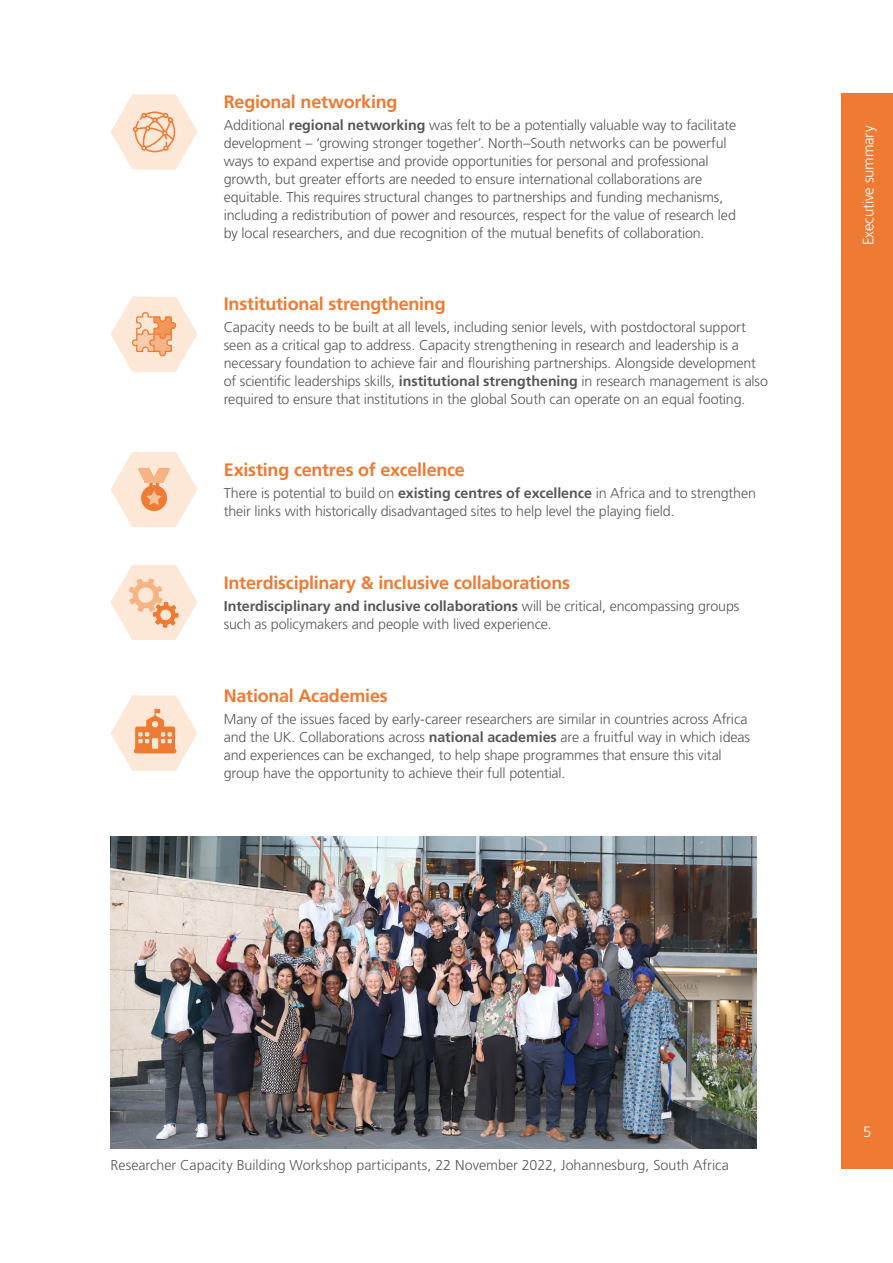
<style>
.page{position:relative;width:893px;height:1263px;background:#fff}
.page>*{position:absolute;margin:0;border:0;box-sizing:border-box;transform-origin:0 0}
.t1{font:700 18px "Frutiger LT Std";letter-spacing:-.015em;color:#ee7a34}
.t2{font:300 15px "Frutiger LT Std";letter-spacing:-.015em;color:#fff}
.t3{font:300 14.25px/18px "Frutiger LT Std";letter-spacing:-.01em;color:#575756}
.s1{font-weight:700}
</style>
<div class="page">
<div style="left:842px;top:94px;width:51px;height:1075px;background:#ee7a34"></div>
<img style="left:111px;top:836px;width:646px;height:313px">
<svg style="left:111px;top:452px;width:87px;height:75px"></svg>
<svg style="left:138px;top:468px;width:32px;height:15px"></svg>
<svg style="left:111px;top:94px;width:87px;height:76px"></svg>
<svg style="left:111px;top:296px;width:87px;height:76px"></svg>
<svg style="left:111px;top:564px;width:87px;height:76px"></svg>
<svg style="left:111px;top:695px;width:87px;height:76px"></svg>
<p class="t1" style="left:224px;top:91px;width:175px">Regional networking</p>
<p class="t3" style="left:224px;top:116px;width:514px">Additional <span class="s1">regional networking</span> was felt to be a potentially valuable way to facilitate development – ‘growing stronger together’. North–South networks can be powerful ways to expand expertise and provide opportunities for personal and professional growth, but greater efforts are needed to ensure international collaborations are equitable. This requires structural changes to partnerships and funding mechanisms, including a redistribution of power and resources, respect for the value of research led by local researchers, and due recognition of the mutual benefits of collaboration.</p>
<p class="t2" style="left:860px;top:245px;width:121px;rotate:-90deg">Executive summary</p>
<p class="t1" style="left:224px;top:293px;width:223px">Institutional strengthening</p>
<p class="t3" style="left:224px;top:319px;width:546px">Capacity needs to be built at all levels, including senior levels, with postdoctoral support seen as a critical gap to address. Capacity strengthening in research and leadership is a necessary foundation to achieve fair and flourishing partnerships. Alongside development of scientific leaderships skills, <span class="s1">institutional strengthening</span> in research management is also required to ensure that institutions in the global South can operate on an equal footing.</p>
<p class="t1" style="left:224px;top:459px;width:243px">Existing centres of excellence</p>
<p class="t3" style="left:224px;top:485px;width:534px">There is potential to build on <span class="s1">existing centres of excellence</span> in Africa and to strengthen their links with historically disadvantaged sites to help level the playing field.</p>
<p class="t1" style="left:224px;top:572px;width:348px">Interdisciplinary &amp; inclusive collaborations</p>
<p class="t3" style="left:224px;top:597px;width:517px"><span class="s1">Interdisciplinary and inclusive collaborations</span> will be critical, encompassing groups such as policymakers and people with lived experience.</p>
<p class="t1" style="left:224px;top:685px;width:166px">National Academies</p>
<p class="t3" style="left:224px;top:710px;width:528px">Many of the issues faced by early-career researchers are similar in countries across Africa and the UK. Collaborations across <span class="s1">national academies</span> are a fruitful way in which ideas and experiences can be exchanged, to help shape programmes that ensure this vital group have the opportunity to achieve their full potential.</p>
<p class="t3" style="left:111px;top:1157px;width:620px">Researcher Capacity Building Workshop participants, 22 November 2022, Johannesburg, South Africa</p>
<p class="t2" style="left:863px;top:1123px;width:10px">5</p>
</div>
